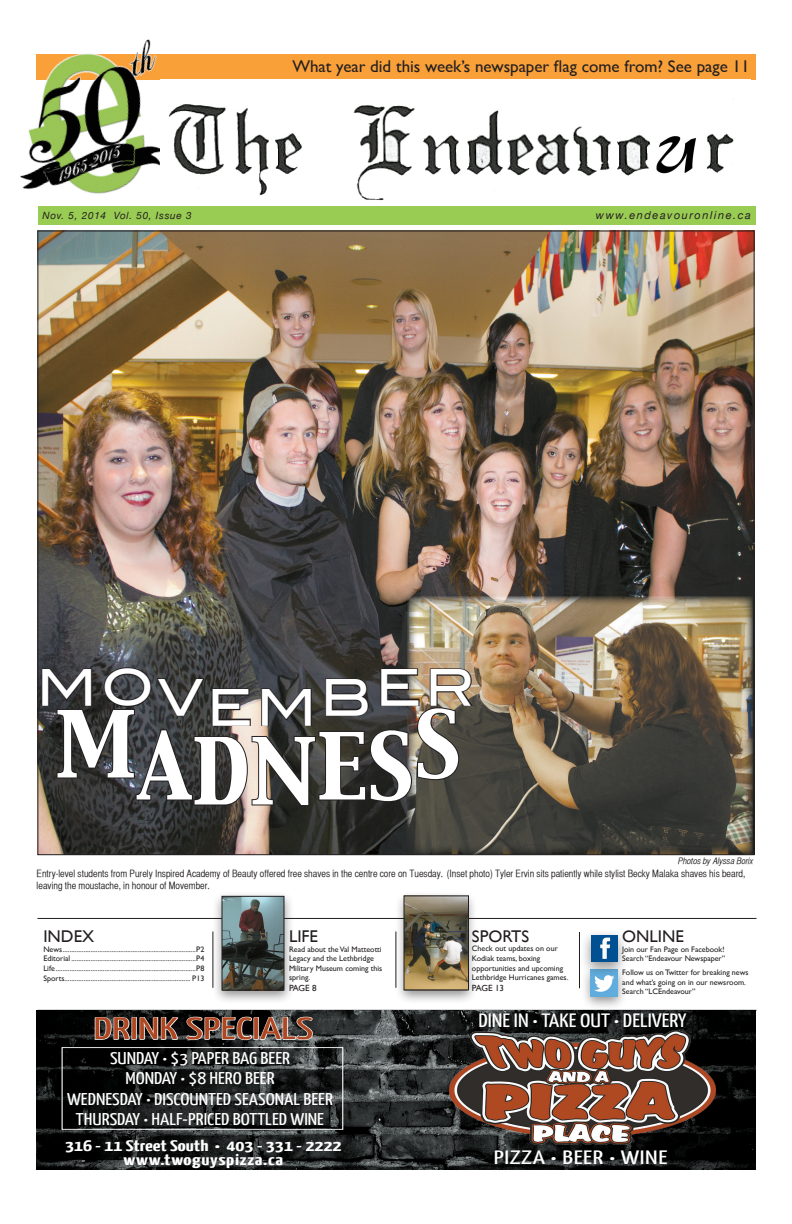
<style>
.page{position:relative;width:792px;height:1224px;background:#fff}
.page>*{position:absolute;margin:0;border:0;box-sizing:border-box;transform-origin:0 0}
.t1{font:81px "Capitals";color:#fff;scale:1.04 1}
.t2{font:49px "Blair Md ITCTT Medium";letter-spacing:.07em;color:#fff}
.t3{font:30.9px "Yanone Kaffeesatz";color:#ae4722;scale:1.56 1}
.t4{font:19.3px "Yanone Kaffeesatz";color:#fff;scale:1.25 1}
.t5{font:19.3px "Yanone Kaffeesatz";letter-spacing:.02em;color:#fff;scale:1.46 1}
.t6{font:17px/20.4px "Yanone Kaffeesatz";color:#fff;text-align:center;scale:1.25 1}
.t7{font:17px "Gill Sans";color:#231f20}
.t8{font:700 15.4px/13.8px "Yanone Kaffeesatz";color:#fff;text-align:center;scale:1.46 1}
.t9{font:italic 11px "Helvetica Neue";letter-spacing:.14em;color:#231f20}
.t10{font:10px/12px "Helvetica CY Plain";color:#231f20}
.t11{font:italic 10px "Helvetica Neue";letter-spacing:.07em;color:#231f20}
.t12{font:9px "Helvetica CY Oblique";color:#231f20}
.t13{font:9px "Gill Sans";letter-spacing:-.04em;color:#231f20}
.t14{font:8px/9.6px "Gill Sans";color:#231f20}
</style>
<div class="page">
<div style="left:39px;top:206px;width:717px;height:19px;background:#99cc53"></div>
<div style="left:36px;top:54px;width:720px;height:25px;background:#f9a039"></div>
<hr style="left:38px;top:1010px;width:718px;height:1px;background:#231f20">
<hr style="left:38px;top:918px;width:718px;height:1px;background:#231f20">
<hr style="left:579px;top:932px;width:1px;height:56px;background:#231f20">
<div style="left:581px;top:964px;width:46px;height:47px;background:#231f20;opacity:.5"></div>
<img style="left:591px;top:977px;width:26px;height:19px">
<div style="left:580px;top:929px;width:48px;height:48px;background:#231f20;opacity:.5"></div>
<img style="left:591px;top:935px;width:26px;height:26px">
<div style="left:212px;top:890px;width:82px;height:115px;background:#231f20;opacity:.5"></div>
<img style="left:224px;top:898px;width:58px;height:90px">
<div style="left:222px;top:896px;width:62px;height:94px;border:1px solid #231f20"></div>
<div style="left:394px;top:890px;width:83px;height:115px;background:#231f20;opacity:.5"></div>
<img style="left:20px;top:39px;width:178px;height:198px">
<svg style="left:36px;top:1011px;width:720px;height:159px;background:#1d1f1f"></svg>
<img style="left:450px;top:1030px;width:265px;height:115px">
<svg style="left:94px;top:1016px;width:85px;height:25px;background:#606262"></svg>
<svg style="left:185px;top:1016px;width:129px;height:31px;background:#585a5b"></svg>
<div style="left:62px;top:1047px;width:281px;height:83px;border:1px solid #fff"></div>
<img style="left:161px;top:80px;width:573px;height:126px">
<img style="left:40px;top:233px;width:712px;height:620px">
<img style="left:407px;top:597px;width:346px;height:257px">
<img style="left:406px;top:898px;width:61px;height:90px">
<div style="left:404px;top:896px;width:65px;height:94px;border:1px solid #231f20"></div>
<svg style="left:41px;top:666px;width:434px;height:141px;background:#464441"></svg>
<p class="t11" style="left:43px;top:209px;width:151px">Nov. 5, 2014 Vol. 50, Issue 3</p>
<h3 class="t7" style="left:292px;top:56px;width:459px">What year did this week’s newspaper flag come from? See page 11</h3>
<h3 class="t9" style="left:596px;top:207px;width:157px">www.endeavouronline.ca</h3>
<h2 class="t2" style="left:37px;top:652px;width:439px">MOVEMBER</h2>
<h1 class="t1" style="left:55px;top:712px;width:392px">MADNESS</h1>
<p class="t12" style="left:678px;top:855px;width:77px">Photos by Alyssa Borix</p>
<p class="t10" style="left:37px;top:867px;width:710px">Entry-level students from Purely Inspired Academy of Beauty offered free shaves in the centre core on Tuesday. (Inset photo) Tyler Ervin sits patiently while stylist Becky Malaka shaves his beard, leaving the moustache, in honour of Movember.</p>
<h3 class="t7" style="left:43px;top:926px;width:52px">INDEX</h3>
<p class="t14" style="left:43px;top:944px;width:162px;text-align:justify">News............................................................................P2<br>Editorial .......................................................................P4<br>Life................................................................................P8<br>Sports........................................................................ P13</p>
<p class="t14" style="left:289px;top:944px;width:95px">Read about the Val Matteotti<br>Legacy and the Lethbridge<br>Military Museum coming this spring.</p>
<h3 class="t7" style="left:289px;top:926px;width:31px">LIFE</h3>
<p class="t13" style="left:289px;top:983px;width:29px">PAGE 8</p>
<h3 class="t7" style="left:472px;top:926px;width:59px">SPORTS</h3>
<p class="t14" style="left:472px;top:944px;width:98px">Check out updates on our<br>Kodiak teams, boxing opportunities and upcoming<br>Lethbridge Hurricanes games.</p>
<p class="t13" style="left:472px;top:983px;width:34px">PAGE 13</p>
<h3 class="t7" style="left:622px;top:926px;width:63px">ONLINE</h3>
<p class="t14" style="left:622px;top:944px;width:104px">Join our Fan Page on Facebook!<br>Search “Endeavour Newspaper”</p>
<p class="t14" style="left:622px;top:968px;width:128px">Follow us on Twitter for breaking news and what’s going on in our newsroom.<br>Search “LCEndeavour”</p>
<h3 class="t3" style="left:93px;top:1010px;width:142px">DRINK SPECIALS</h3>
<h3 class="t6" style="left:67px;top:1047px;width:214px">SUNDAY • $3 PAPER BAG BEER<br>MONDAY • $8 HERO BEER<br>WEDNESDAY • DISCOUNTED SEASONAL BEER<br>THURSDAY • HALF-PRICED BOTTLED WINE</h3>
<h3 class="t4" style="left:478px;top:1009px;width:168px">DINE IN • TAKE OUT • DELIVERY</h3>
<h3 class="t8" style="left:65px;top:1139px;width:191px">316 - 11 Street South • 403 - 331 - 2222 www.twoguyspizza.ca</h3>
<h3 class="t5" style="left:494px;top:1145px;width:120px">PIZZA • BEER • WINE</h3>
</div>
